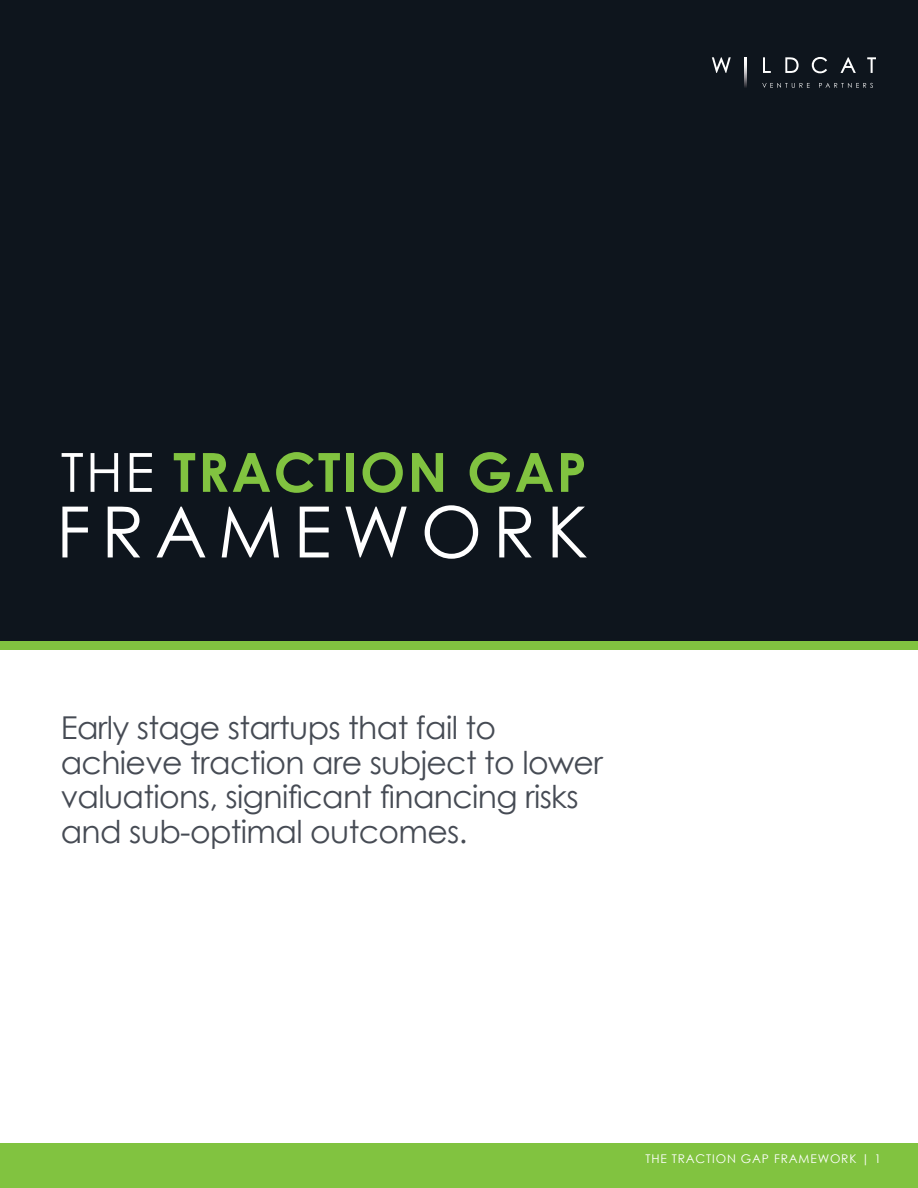
<style>
.page{position:relative;width:918px;height:1188px;background:#fff}
.page>*{position:absolute;margin:0;border:0;box-sizing:border-box;transform-origin:0 0}
.t1{font:70.8px "Century Gothic";letter-spacing:.15em;color:#fff}
.t2{font:700 54px "Century Gothic";letter-spacing:.04em;color:#81c340}
.Intro_large_copy{font:31.5px/34.5px "Century Gothic";letter-spacing:-.02em;color:#464b54}
.t3{font:12px "Century Gothic";letter-spacing:.07em;color:#fff}
.s1{font-weight:400;color:#fff}
</style>
<div class="page">
<div style="left:0;top:0;width:918px;height:642px;background:#0e151d"></div>
<div style="left:0;top:642px;width:918px;height:8px;background:#81c340"></div>
<svg style="left:745px;top:73px;width:2px;height:15px"></svg>
<svg style="left:762px;top:83px;width:48px;height:5px"></svg>
<svg style="left:819px;top:83px;width:54px;height:5px"></svg>
<svg style="left:712px;top:57px;width:164px;height:16px"></svg>
<div style="left:0;top:1144px;width:918px;height:44px;background:#81c340"></div>
<p class="t2" style="left:61px;top:438px;width:528px"><span class="s1">THE</span> TRACTION GAP</p>
<p class="t1" style="left:56px;top:489px;width:533px">FRAMEWORK</p>
<p class="Intro_large_copy" style="left:61px;top:710px;width:544px">Early stage startups that fail to achieve traction are subject to lower valuations, significant financing risks and sub-optimal outcomes.</p>
<p class="t3" style="left:645px;top:1151px;width:237px">THE TRACTION GAP FRAMEWORK | 1</p>
</div>
